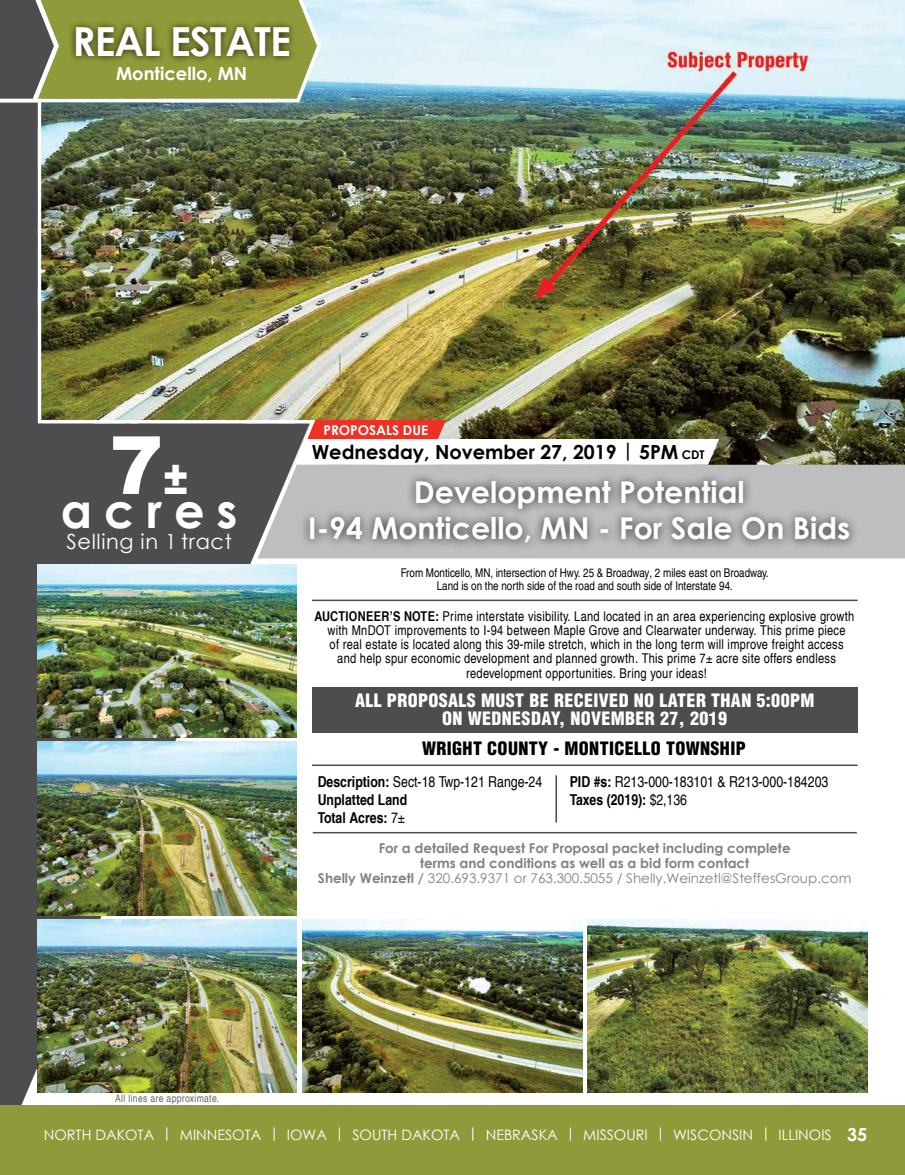
<style>
.page{position:relative;width:905px;height:1175px;background:#fff}
.page>*{position:absolute;margin:0;border:0;box-sizing:border-box;transform-origin:0 0}
.t1{font:900 80.4px "Arial";color:#fff}
.t2{font:700 47.7px "Century Gothic";letter-spacing:.25em;color:#fff}
.t3{font:700 40.05px "Century Gothic";letter-spacing:-.025em;color:#fff}
.t4{font:700 30px/36px "Century Gothic";color:#fff;text-align:center}
.t5{font:20.85px "Century Gothic";letter-spacing:.03em;color:#fff}
.t6{font:700 19.5px "Century Gothic";color:#000}
.t7{font:900 condensed 18px/18px "Helvetica LT Pro";letter-spacing:.02em;color:#fff;text-align:center}
.t8{font:900 condensed 18px "Helvetica LT Pro";letter-spacing:.02em;color:#000}
.t9{font:700 18px "Century Gothic";color:#fff}
.t10{font:700 condensed 15px/18px "Helvetica LT Pro";color:#000}
.t11{font:condensed 15px/18px "Helvetica LT Pro";color:#000}
.t12{font:14.4px "Century Gothic";color:#fff}
.t13{font:condensed 13.5px/14.2px "Helvetica LT Pro";letter-spacing:.02em;color:#000;text-align:center}
.t14{font:700 13.5px/15px "Century Gothic";color:#808285;text-align:center}
.t15{font:700 13.5px "Century Gothic";color:#fff}
.t16{font:condensed 12px/13.5px "Helvetica LT Pro";color:#000;text-align:center}
.t17{font:condensed 10.5px "Helvetica LT Pro";letter-spacing:.03em;color:#636466}
.s1{font-size:40.65px}
.s2{font-size:12px}
.s3{font-weight:700}
.s4{font-weight:400}
.s5{font-weight:700;font-size:18px}
</style>
<div class="page">
<svg style="left:0;top:102px;width:341px;height:1003px;fill:#4d4d4f"></svg>
<img style="left:36px;top:0;width:868px;height:480px">
<svg style="left:257px;top:465px;width:647px;height:93px;background:#b2b4b6"></svg>
<div style="left:300px;top:471px;width:558px;height:81px;background:#000;opacity:.75"></div>
<svg style="left:0;top:0;width:321px;height:102px;background:#848c49"></svg>
<img style="left:38px;top:564px;width:259px;height:173px">
<img style="left:38px;top:742px;width:259px;height:173px">
<img style="left:38px;top:919px;width:259px;height:173px">
<img style="left:302px;top:919px;width:280px;height:173px">
<img style="left:587px;top:919px;width:280px;height:173px">
<hr style="left:312px;top:599px;width:545px;height:2px;background:#4d4d4f">
<hr style="left:313px;top:832px;width:543px;height:1px;background:#4d4d4f">
<div style="left:312px;top:687px;width:545px;height:46px;background:#4d4d4f"></div>
<hr style="left:555px;top:775px;width:2px;height:47px;background:#4d4d4f">
<div style="left:0;top:1105px;width:904px;height:69px;background:#919a3a"></div>
<svg style="left:294px;top:420px;width:425px;height:45px"></svg>
<hr style="left:312px;top:764px;width:545px;height:2px;background:#4d4d4f">
<h3 class="t3" style="left:72px;top:11px;width:220px">REAL ESTATE</h3>
<h3 class="t9" style="left:116px;top:60px;width:133px">Monticello, MN</h3>
<h1 class="t1" style="left:110px;top:407px;width:81px">7<span class="s1">±</span></h1>
<h2 class="t2" style="left:61px;top:474px;width:178px">acres</h2>
<h3 class="t5" style="left:67px;top:527px;width:167px">Selling in 1 tract</h3>
<p class="t15" style="left:323px;top:419px;width:106px">PROPOSALS DUE</p>
<h3 class="t6" style="left:312px;top:437px;width:394px">Wednesday, November 27, 2019 | 5PM <span class="s2">CDT</span></h3>
<h3 class="t4" style="left:308px;top:473px;width:543px">Development Potential<br>I-94 Monticello, MN - For Sale On Bids</h3>
<p class="t16" style="left:401px;top:565px;width:369px">From Monticello, MN, intersection of Hwy. 25 &amp; Broadway, 2 miles east on Broadway.<br>Land is on the north side of the road and south side of Interstate 94.</p>
<p class="t13" style="left:314px;top:608px;width:541px"><span class="s3">AUCTIONEER’S NOTE:</span> Prime interstate visibility. Land located in an area experiencing explosive growth with MnDOT improvements to I-94 between Maple Grove and Clearwater underway. This prime piece<br>of real estate is located along this 39-mile stretch, which in the long term will improve freight access<br>and help spur economic development and planned growth. This prime 7± acre site offers endless redevelopment opportunities. Bring your ideas!</p>
<h3 class="t7" style="left:355px;top:692px;width:461px">ALL PROPOSALS MUST BE RECEIVED NO LATER THAN 5:00PM<br>ON WEDNESDAY, NOVEMBER 27, 2019</h3>
<h3 class="t8" style="left:422px;top:737px;width:325px">WRIGHT COUNTY - MONTICELLO TOWNSHIP</h3>
<p class="t10" style="left:318px;top:772px;width:226px">Description: <span class="s4">Sect-18 Twp-121 Range-24<br></span>Unplatted Land<br>Total Acres: <span class="s4">7±</span></p>
<p class="t11" style="left:569px;top:772px;width:260px"><span class="s3">PID #s:</span> R213-000-183101 &amp; R213-000-184203<br><span class="s3">Taxes (2019):</span> $2,136</p>
<p class="t14" style="left:318px;top:840px;width:535px">For a detailed Request For Proposal packet including complete<br>terms and conditions as well as a bid form contact<br>Shelly Weinzetl / <span class="s4">320.693.9371 or 763.300.5055 / Shelly.Weinzetl@SteffesGroup.com</span></p>
<p class="t17" style="left:115px;top:1091px;width:106px">All lines are approximate.</p>
<p class="t12" style="left:44px;top:1124px;width:824px">NORTH DAKOTA | MINNESOTA | IOWA | SOUTH DAKOTA | NEBRASKA | MISSOURI | WISCONSIN | ILLINOIS <span class="s5">35</span></p>
</div>
